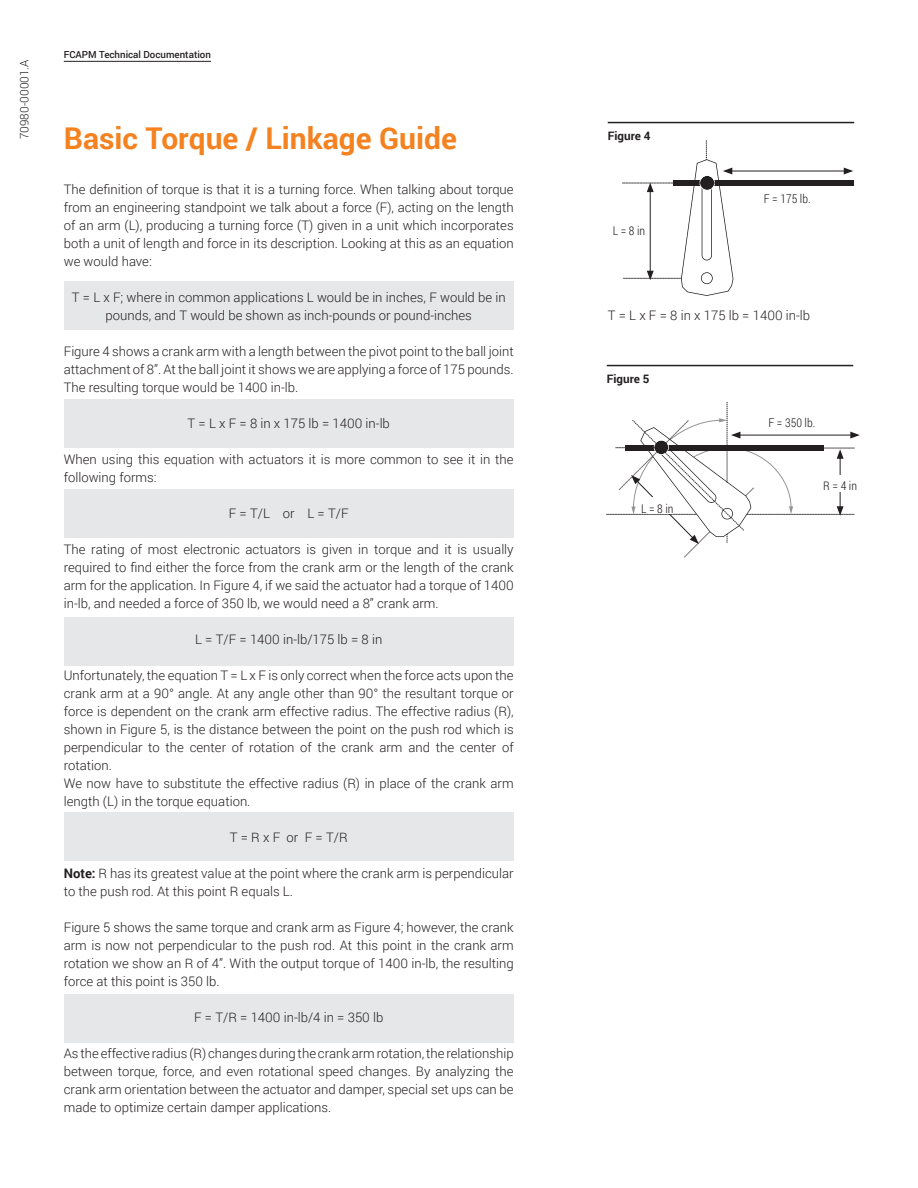
<style>
.page{position:relative;width:918px;height:1188px;background:#fff}
.page>*{position:absolute;margin:0;border:0;box-sizing:border-box;transform-origin:0 0}
.Belimo_Headline_H2_2{font:700 30px "Roboto";color:#f58220}
.Belimo_subtitle_8_25{font:300 13.2px/18px "Roboto";color:#231f20;text-align:justify}
.Figure_Text{font:300 12px "Roboto Condensed";color:#231f20}
.Belimo_Diagramm-Besc{font:700 11.7px "Roboto";color:#231f20}
.t1{font:300 11.7px "Roboto";color:#231f20}
.Belimo_rubric_right{font:500 9.75px "Roboto";color:#231f20}
.s1{font-weight:700}
</style>
<div class="page">
<div style="left:674px;top:180px;width:180px;height:6px;background:#231f20"></div>
<div style="left:64px;top:282px;width:450px;height:48px;background:#e6e7e9"></div>
<hr style="left:608px;top:122px;width:246px;height:1px;background:#231f20">
<hr style="left:64px;top:61px;width:147px;height:1px;background:#231f20">
<div style="left:64px;top:400px;width:450px;height:48px;background:#e6e7e9"></div>
<div style="left:64px;top:489px;width:450px;height:48px;background:#e6e7e9"></div>
<div style="left:64px;top:618px;width:450px;height:48px;background:#e6e7e9"></div>
<div style="left:64px;top:812px;width:450px;height:48px;background:#e6e7e9"></div>
<div style="left:64px;top:994px;width:450px;height:48px;background:#e6e7e9"></div>
<hr style="left:730px;top:171px;width:116px;height:1px;background:#231f20">
<svg style="left:622px;top:141px;width:111px;height:155px"></svg>
<svg style="left:844px;top:168px;width:9px;height:6px"></svg>
<hr style="left:607px;top:365px;width:246px;height:1px;background:#231f20">
<svg style="left:607px;top:402px;width:253px;height:155px"></svg>
<div style="left:831px;top:475px;width:17px;height:16px;background:#fff"></div>
<div style="left:648px;top:497px;width:25px;height:17px;background:#fff"></div>
<p class="t1" style="left:16px;top:139px;width:81px;rotate:-90deg">70980-00001.A</p>
<p class="Belimo_rubric_right" style="left:64px;top:48px;width:149px">FCAPM Technical Documentation</p>
<p class="Belimo_Headline_H2_2" style="left:64px;top:117px;width:395px">Basic Torque / Linkage Guide</p>
<p class="Belimo_subtitle_8_25" style="left:64px;top:180px;width:451px">The definition of torque is that it is a turning force. When talking about torque from an engineering standpoint we talk about a force (F), acting on the length of an arm (L), producing a turning force (T) given in a unit which incorporates both a unit of length and force in its description. Looking at this as an equation we would have:</p>
<p class="Belimo_subtitle_8_25" style="left:72px;top:288px;width:435px;text-align:center">T = L x F; where in common applications L would be in inches, F would be in pounds, and T would be shown as inch-pounds or pound-inches</p>
<p class="Belimo_subtitle_8_25" style="left:64px;top:342px;width:451px">Figure 4 shows a crank arm with a length between the pivot point to the ball joint attachment of 8”. At the ball joint it shows we are applying a force of 175 pounds.<br>The resulting torque would be 1400 in-lb.</p>
<p class="Belimo_subtitle_8_25" style="left:188px;top:414px;width:204px">T = L x F = 8 in x 175 lb = 1400 in-lb</p>
<p class="Belimo_subtitle_8_25" style="left:64px;top:450px;width:451px">When using this equation with actuators it is more common to see it in the following forms:</p>
<p class="Belimo_subtitle_8_25" style="left:229px;top:504px;width:121px">F = T/L or L = T/F</p>
<p class="Belimo_subtitle_8_25" style="left:64px;top:540px;width:451px">The rating of most electronic actuators is given in torque and it is usually required to find either the force from the crank arm or the length of the crank arm for the application. In Figure 4, if we said the actuator had a torque of 1400 in-lb, and needed a force of 350 lb, we would need a 8” crank arm.</p>
<p class="Belimo_subtitle_8_25" style="left:195px;top:630px;width:189px">L = T/F = 1400 in-lb/175 lb = 8 in</p>
<p class="Belimo_subtitle_8_25" style="left:64px;top:666px;width:451px">Unfortunately, the equation T = L x F is only correct when the force acts upon the crank arm at a 90° angle. At any angle other than 90° the resultant torque or force is dependent on the crank arm effective radius. The effective radius (R), shown in Figure 5, is the distance between the point on the push rod which is perpendicular to the center of rotation of the crank arm and the center of rotation.</p>
<p class="Belimo_subtitle_8_25" style="left:64px;top:774px;width:451px">We now have to substitute the effective radius (R) in place of the crank arm length (L) in the torque equation.</p>
<p class="Belimo_subtitle_8_25" style="left:230px;top:828px;width:119px">T = R x F or F = T/R</p>
<p class="Belimo_subtitle_8_25" style="left:64px;top:864px;width:451px"><span class="s1">Note:</span> R has its greatest value at the point where the crank arm is perpendicular to the push rod. At this point R equals L.</p>
<p class="Belimo_subtitle_8_25" style="left:64px;top:918px;width:451px">Figure 5 shows the same torque and crank arm as Figure 4; however, the crank arm is now not perpendicular to the push rod. At this point in the crank arm rotation we show an R of 4”. With the output torque of 1400 in-lb, the resulting force at this point is 350 lb.</p>
<p class="Belimo_subtitle_8_25" style="left:194px;top:1008px;width:191px">F = T/R = 1400 in-lb/4 in = 350 lb</p>
<p class="Belimo_subtitle_8_25" style="left:64px;top:1044px;width:451px">As the effective radius (R) changes during the crank arm rotation, the relationship between torque, force, and even rotational speed changes. By analyzing the crank arm orientation between the actuator and damper, special set ups can be made to optimize certain damper applications.</p>
<p class="Belimo_Diagramm-Besc" style="left:608px;top:128px;width:44px">Figure 4</p>
<p class="Figure_Text" style="left:613px;top:222px;width:34px">L = 8 in</p>
<p class="Figure_Text" style="left:764px;top:190px;width:48px">F = 175 lb.</p>
<p class="Belimo_subtitle_8_25" style="left:608px;top:306px;width:204px">T = L x F = 8 in x 175 lb = 1400 in-lb</p>
<p class="Belimo_Diagramm-Besc" style="left:607px;top:371px;width:44px">Figure 5</p>
<p class="Figure_Text" style="left:641px;top:500px;width:34px">L = 8 in</p>
<p class="Figure_Text" style="left:768px;top:414px;width:48px">F = 350 lb.</p>
<p class="Figure_Text" style="left:823px;top:477px;width:35px">R = 4 in</p>
</div>
